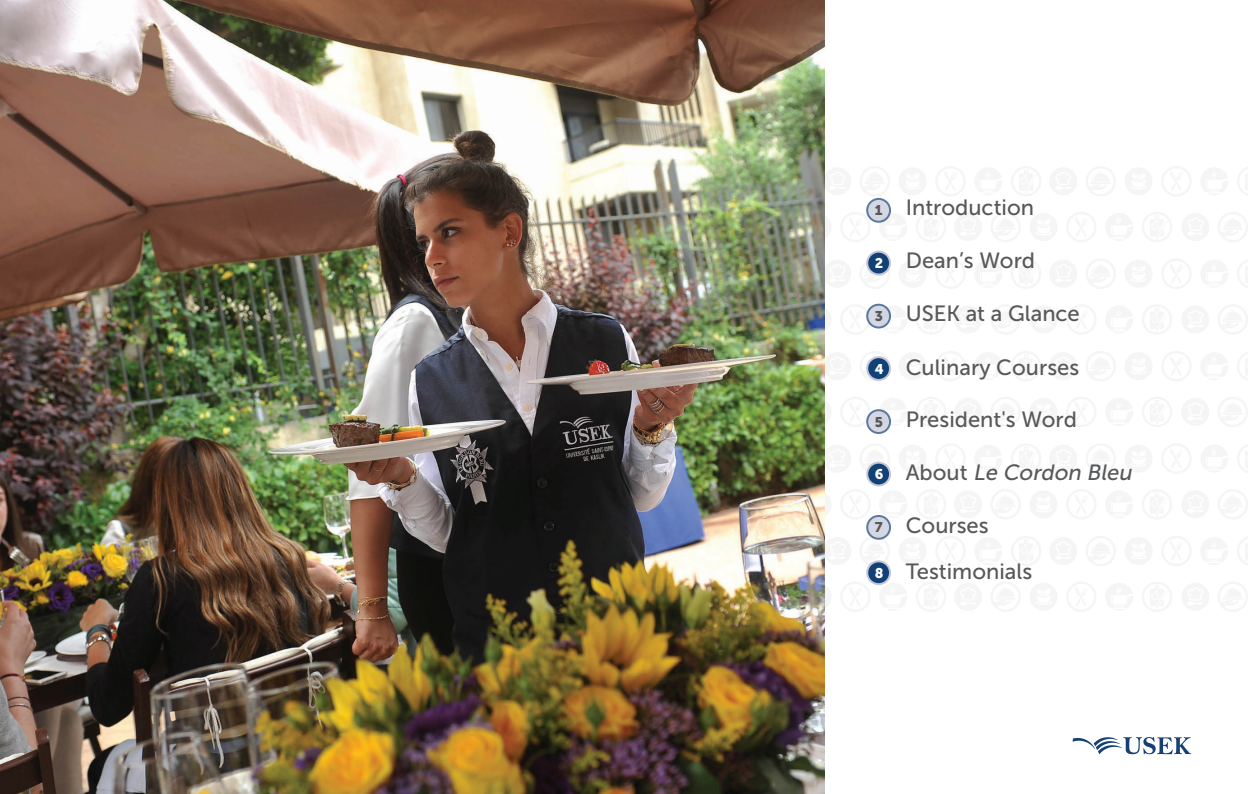
<style>
.page{position:relative;width:1248px;height:794px;background:#fff}
.page>*{position:absolute;margin:0;border:0;box-sizing:border-box;transform-origin:0 0}
.t1{font:22px "Museo Sans 500";color:#57585a}
.t2{font:italic 22px "Museo Sans 500";color:#57585a}
.t3{font:14px "Museo Sans 900";color:#57585a}
.t4{font:14px "Museo Sans 900";color:#fff}
.s1{font-style:normal}
</style>
<div class="page">
<div style="left:1085px;top:166px;width:30px;height:31px;border:2px solid #e7e8e9;border-radius:50%"></div>
<div style="left:1160px;top:166px;width:31px;height:31px;border:2px solid #e7e8e9;border-radius:50%"></div>
<svg style="left:1088px;top:172px;width:23px;height:20px"></svg>
<div style="left:859px;top:166px;width:31px;height:31px;border:2px solid #e7e8e9;border-radius:50%"></div>
<div style="left:935px;top:166px;width:30px;height:31px;border:2px solid #e7e8e9;border-radius:50%"></div>
<div style="left:1010px;top:166px;width:31px;height:31px;border:2px solid #e7e8e9;border-radius:50%"></div>
<svg style="left:824px;top:167px;width:1px;height:28px"></svg>
<svg style="left:862px;top:172px;width:23px;height:20px"></svg>
<div style="left:990px;top:212px;width:30px;height:30px;border:2px solid #e7e8e9;border-radius:50%"></div>
<div style="left:1065px;top:212px;width:31px;height:30px;border:2px solid #e7e8e9;border-radius:50%"></div>
<div style="left:1141px;top:212px;width:31px;height:30px;border:2px solid #e7e8e9;border-radius:50%"></div>
<svg style="left:993px;top:217px;width:23px;height:21px"></svg>
<svg style="left:824px;top:213px;width:1px;height:28px"></svg>
<div style="left:840px;top:212px;width:30px;height:30px;border:2px solid #e7e8e9;border-radius:50%"></div>
<div style="left:915px;top:212px;width:31px;height:30px;border:2px solid #e7e8e9;border-radius:50%"></div>
<div style="left:1217px;top:212px;width:30px;height:30px;border:2px solid #e7e8e9;border-radius:50%"></div>
<svg style="left:1220px;top:217px;width:23px;height:21px"></svg>
<div style="left:1085px;top:258px;width:30px;height:31px;border:2px solid #e7e8e9;border-radius:50%"></div>
<div style="left:1160px;top:258px;width:31px;height:31px;border:2px solid #e7e8e9;border-radius:50%"></div>
<svg style="left:1088px;top:264px;width:23px;height:20px"></svg>
<div style="left:859px;top:258px;width:31px;height:31px;border:2px solid #e7e8e9;border-radius:50%"></div>
<div style="left:935px;top:258px;width:30px;height:31px;border:2px solid #e7e8e9;border-radius:50%"></div>
<div style="left:1010px;top:258px;width:31px;height:31px;border:2px solid #e7e8e9;border-radius:50%"></div>
<svg style="left:824px;top:260px;width:1px;height:28px"></svg>
<svg style="left:862px;top:264px;width:23px;height:20px"></svg>
<div style="left:990px;top:304px;width:30px;height:31px;border:2px solid #e7e8e9;border-radius:50%"></div>
<div style="left:1065px;top:304px;width:31px;height:31px;border:2px solid #e7e8e9;border-radius:50%"></div>
<div style="left:1141px;top:304px;width:31px;height:31px;border:2px solid #e7e8e9;border-radius:50%"></div>
<svg style="left:993px;top:310px;width:23px;height:20px"></svg>
<svg style="left:824px;top:305px;width:1px;height:28px"></svg>
<div style="left:840px;top:304px;width:30px;height:31px;border:2px solid #e7e8e9;border-radius:50%"></div>
<div style="left:915px;top:304px;width:31px;height:31px;border:2px solid #e7e8e9;border-radius:50%"></div>
<svg style="left:879px;top:305px;width:12px;height:24px"></svg>
<div style="left:1217px;top:304px;width:30px;height:31px;border:2px solid #e7e8e9;border-radius:50%"></div>
<svg style="left:1220px;top:310px;width:23px;height:20px"></svg>
<div style="left:1085px;top:351px;width:30px;height:30px;border:2px solid #e7e8e9;border-radius:50%"></div>
<div style="left:1160px;top:351px;width:31px;height:30px;border:2px solid #e7e8e9;border-radius:50%"></div>
<svg style="left:1088px;top:356px;width:23px;height:21px"></svg>
<div style="left:859px;top:351px;width:31px;height:30px;border:2px solid #e7e8e9;border-radius:50%"></div>
<div style="left:935px;top:351px;width:30px;height:30px;border:2px solid #e7e8e9;border-radius:50%"></div>
<div style="left:1010px;top:351px;width:31px;height:30px;border:2px solid #e7e8e9;border-radius:50%"></div>
<svg style="left:824px;top:352px;width:1px;height:28px"></svg>
<svg style="left:862px;top:356px;width:23px;height:21px"></svg>
<div style="left:990px;top:396px;width:30px;height:31px;border:2px solid #e7e8e9;border-radius:50%"></div>
<div style="left:1065px;top:396px;width:31px;height:31px;border:2px solid #e7e8e9;border-radius:50%"></div>
<div style="left:1141px;top:396px;width:31px;height:31px;border:2px solid #e7e8e9;border-radius:50%"></div>
<svg style="left:993px;top:402px;width:23px;height:21px"></svg>
<svg style="left:824px;top:398px;width:1px;height:28px"></svg>
<div style="left:840px;top:396px;width:30px;height:31px;border:2px solid #e7e8e9;border-radius:50%"></div>
<div style="left:915px;top:396px;width:31px;height:31px;border:2px solid #e7e8e9;border-radius:50%"></div>
<div style="left:1217px;top:396px;width:30px;height:31px;border:2px solid #e7e8e9;border-radius:50%"></div>
<svg style="left:1220px;top:402px;width:23px;height:21px"></svg>
<div style="left:1085px;top:443px;width:30px;height:31px;border:2px solid #e7e8e9;border-radius:50%"></div>
<div style="left:1160px;top:443px;width:31px;height:31px;border:2px solid #e7e8e9;border-radius:50%"></div>
<svg style="left:1088px;top:449px;width:23px;height:20px"></svg>
<div style="left:859px;top:443px;width:31px;height:31px;border:2px solid #e7e8e9;border-radius:50%"></div>
<div style="left:935px;top:443px;width:30px;height:31px;border:2px solid #e7e8e9;border-radius:50%"></div>
<div style="left:1010px;top:443px;width:31px;height:31px;border:2px solid #e7e8e9;border-radius:50%"></div>
<svg style="left:824px;top:444px;width:1px;height:29px"></svg>
<svg style="left:862px;top:449px;width:23px;height:20px"></svg>
<div style="left:990px;top:489px;width:30px;height:30px;border:2px solid #e7e8e9;border-radius:50%"></div>
<div style="left:1065px;top:489px;width:31px;height:30px;border:2px solid #e7e8e9;border-radius:50%"></div>
<div style="left:1141px;top:489px;width:31px;height:30px;border:2px solid #e7e8e9;border-radius:50%"></div>
<svg style="left:993px;top:495px;width:23px;height:20px"></svg>
<svg style="left:824px;top:490px;width:1px;height:28px"></svg>
<div style="left:840px;top:489px;width:30px;height:30px;border:2px solid #e7e8e9;border-radius:50%"></div>
<div style="left:915px;top:489px;width:31px;height:30px;border:2px solid #e7e8e9;border-radius:50%"></div>
<div style="left:1217px;top:489px;width:30px;height:30px;border:2px solid #e7e8e9;border-radius:50%"></div>
<svg style="left:1220px;top:495px;width:23px;height:20px"></svg>
<div style="left:1085px;top:536px;width:30px;height:30px;border:2px solid #e7e8e9;border-radius:50%"></div>
<div style="left:1160px;top:536px;width:31px;height:30px;border:2px solid #e7e8e9;border-radius:50%"></div>
<svg style="left:1088px;top:541px;width:23px;height:21px"></svg>
<div style="left:859px;top:536px;width:31px;height:30px;border:2px solid #e7e8e9;border-radius:50%"></div>
<div style="left:935px;top:536px;width:30px;height:30px;border:2px solid #e7e8e9;border-radius:50%"></div>
<div style="left:1010px;top:536px;width:31px;height:30px;border:2px solid #e7e8e9;border-radius:50%"></div>
<svg style="left:824px;top:537px;width:1px;height:28px"></svg>
<svg style="left:862px;top:541px;width:23px;height:21px"></svg>
<div style="left:990px;top:581px;width:30px;height:31px;border:2px solid #e7e8e9;border-radius:50%"></div>
<div style="left:1065px;top:581px;width:31px;height:31px;border:2px solid #e7e8e9;border-radius:50%"></div>
<div style="left:1141px;top:581px;width:31px;height:31px;border:2px solid #e7e8e9;border-radius:50%"></div>
<svg style="left:993px;top:587px;width:23px;height:20px"></svg>
<svg style="left:824px;top:582px;width:1px;height:29px"></svg>
<div style="left:840px;top:581px;width:30px;height:31px;border:2px solid #e7e8e9;border-radius:50%"></div>
<div style="left:915px;top:581px;width:31px;height:31px;border:2px solid #e7e8e9;border-radius:50%"></div>
<div style="left:1217px;top:581px;width:30px;height:31px;border:2px solid #e7e8e9;border-radius:50%"></div>
<svg style="left:1220px;top:587px;width:23px;height:20px"></svg>
<svg style="left:867px;top:199px;width:23px;height:23px"></svg>
<div style="left:866px;top:198px;width:25px;height:25px;border:2px solid #124176;border-radius:50%"></div>
<div style="left:867px;top:252px;width:23px;height:22px;background:#124176;border-radius:50%"></div>
<div style="left:866px;top:251px;width:25px;height:24px;border:2px solid #c4c6d7;border-radius:50%"></div>
<svg style="left:867px;top:305px;width:23px;height:22px"></svg>
<div style="left:866px;top:304px;width:25px;height:24px;border:2px solid #124176;border-radius:50%"></div>
<div style="left:867px;top:357px;width:23px;height:23px;background:#124176;border-radius:50%"></div>
<div style="left:866px;top:356px;width:25px;height:25px;border:2px solid #c4c6d7;border-radius:50%"></div>
<svg style="left:867px;top:410px;width:23px;height:23px"></svg>
<div style="left:866px;top:409px;width:25px;height:25px;border:2px solid #124176;border-radius:50%"></div>
<div style="left:867px;top:462px;width:23px;height:23px;background:#124176;border-radius:50%"></div>
<div style="left:866px;top:461px;width:25px;height:25px;border:2px solid #c4c6d7;border-radius:50%"></div>
<svg style="left:867px;top:516px;width:23px;height:23px"></svg>
<div style="left:866px;top:515px;width:25px;height:25px;border:2px solid #124176;border-radius:50%"></div>
<div style="left:867px;top:561px;width:23px;height:23px;background:#124176;border-radius:50%"></div>
<div style="left:866px;top:560px;width:25px;height:25px;border:2px solid #c4c6d7;border-radius:50%"></div>
<img style="left:0;top:0;width:824px;height:794px">
<svg style="left:1072px;top:737px;width:119px;height:17px"></svg>
<p class="t3" style="left:874px;top:203px;width:9px">1</p>
<p class="t4" style="left:874px;top:255px;width:10px">2</p>
<p class="t3" style="left:874px;top:308px;width:10px">3</p>
<p class="t4" style="left:874px;top:361px;width:11px">4</p>
<p class="t3" style="left:874px;top:414px;width:10px">5</p>
<p class="t4" style="left:874px;top:466px;width:10px">6</p>
<p class="t3" style="left:874px;top:519px;width:9px">7</p>
<p class="t4" style="left:874px;top:565px;width:10px">8</p>
<p class="t1" style="left:905px;top:195px;width:130px">Introduction</p>
<p class="t1" style="left:905px;top:248px;width:131px">Dean’s Word</p>
<p class="t1" style="left:905px;top:301px;width:176px">USEK at a Glance</p>
<p class="t1" style="left:905px;top:355px;width:175px">Culinary Courses</p>
<p class="t1" style="left:905px;top:408px;width:173px">President's Word</p>
<p class="t2" style="left:905px;top:461px;width:232px"><span class="s1">A b o u t</span> Le Cordon Bleu</p>
<p class="t1" style="left:905px;top:513px;width:84px">Courses</p>
<p class="t1" style="left:905px;top:559px;width:128px">Testimonials</p>
</div>
